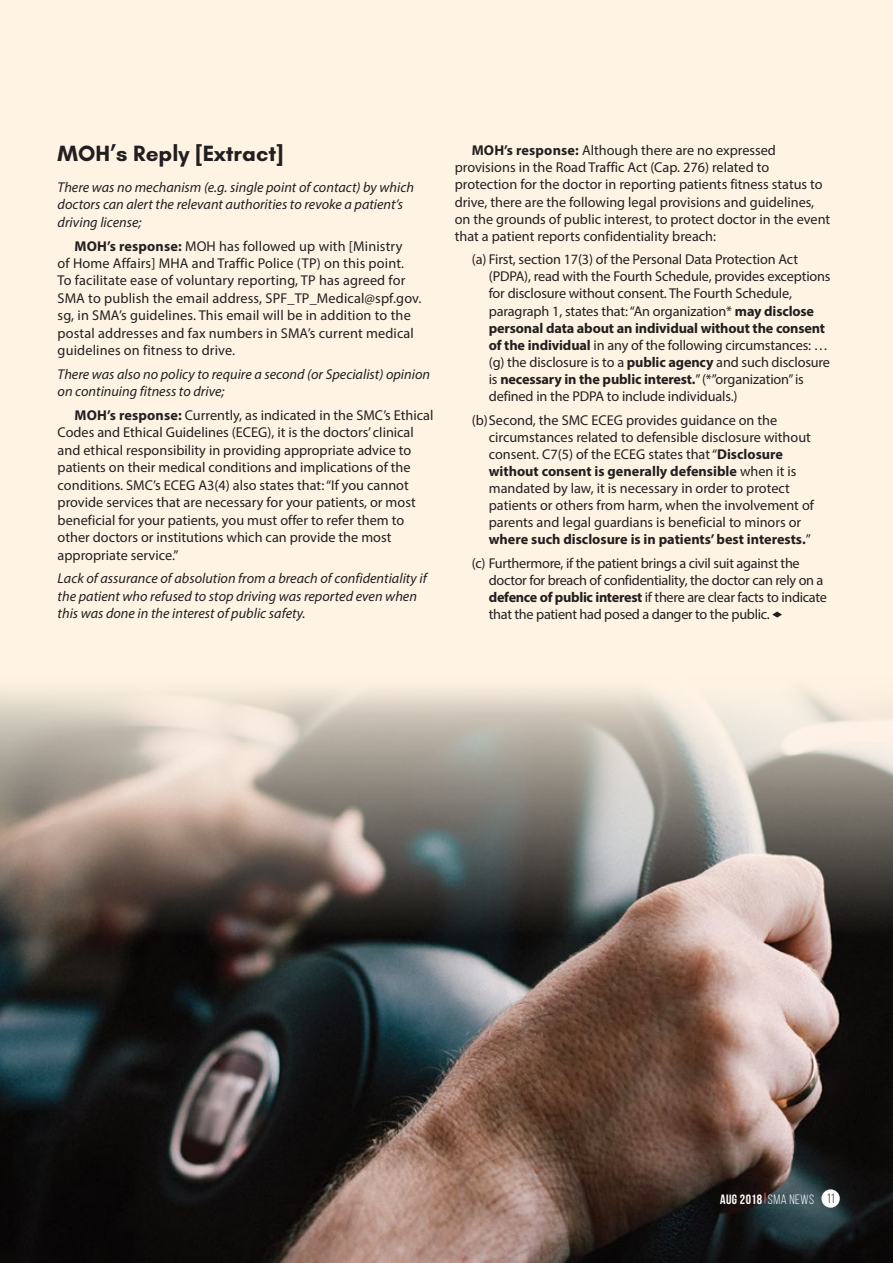
<style>
.page{position:relative;width:893px;height:1263px;background:#fff4e4}
.page>*{position:absolute;margin:0;border:0;box-sizing:border-box;transform-origin:0 0}
.t1{font:700 22.5px "Glacial Indifference";color:#231f20}
.t2{font:14.25px/17.1px "Myriad Pro";color:#231f20}
.t3{font:italic 14.25px/17.4px "Myriad Pro";color:#231f20}
.t4{font:14.25px/17.1px "Myriad Pro";letter-spacing:-.02em;color:#231f20}
.t5{font:13.5px "Bebas Neue";letter-spacing:.035em;color:#fff}
.s1{font-weight:700}
.s2{font-style:inherit}
.s3{color:#231f20}
</style>
<div class="page">
<img style="left:0;top:689px;width:893px;height:574px">
<svg style="left:772px;top:612px;width:10px;height:5px"></svg>
<div style="left:821px;top:1189px;width:19px;height:19px;background:#fff;border-radius:50%"></div>
<h1 class="t1" style="left:58px;top:140px;width:228px">MOH’s Reply [Extract]</h1>
<p class="t3" style="left:58px;top:178px;width:358px">There was no mechanism (e.g. single point of contact) by which doctors can alert the relevant authorities to revoke a patient’s driving license;</p>
<p class="t2" style="left:58px;top:237px;width:365px;text-indent:17px"><span class="s1">MOH’s response:</span> MOH has followed up with [Ministry<br>of Home Affairs] MHA and Traffic Police (TP) on this point.<br>To facilitate ease of voluntary reporting, TP has agreed for SMA to publish the email address, SPF_TP_Medical@spf.gov. sg, in SMA’s guidelines. This email will be in addition to the postal addresses and fax numbers in SMA’s current medical guidelines on fitness to drive.</p>
<p class="t3" style="left:58px;top:365px;width:374px">There was also no policy to require a second (or Specialist) opinion on continuing fitness to drive;</p>
<p class="t2" style="left:58px;top:406px;width:377px;text-indent:17px"><span class="s1">MOH’s response:</span> Currently, as indicated in the SMC’s Ethical Codes and Ethical Guidelines (ECEG), it is the doctors’ clinical and ethical responsibility in providing appropriate advice to patients on their medical conditions and implications of the conditions. SMC’s ECEG A3(4) also states that: “If you cannot provide services that are necessary for your patients, or most beneficial for your patients, you must offer to refer them to other doctors or institutions which can provide the most appropriate service.”</p>
<p class="t3" style="left:58px;top:570px;width:371px">Lack of assurance of absolution from a breach of confidentiality if the patient who refused to stop driving was reported even when this was done in the interest of public safety.</p>
<p class="t2" style="left:455px;top:142px;width:377px;text-indent:17px"><span class="s1">MOH’s response:</span> Although there are no expressed provisions in the Road Traffic Act (Cap. 276) related to protection for the doctor in reporting patients fitness status to drive, there are the following legal provisions and guidelines, on the grounds of public interest, to protect doctor in the event that a patient reports confidentiality breach:</p>
<p class="t2" style="left:489px;top:251px;width:343px;text-indent:-17px">(a) First, section 17(3) of the Personal Data Protection Act (PDPA), read with the Fourth Schedule, provides exceptions for disclosure without consent. The Fourth Schedule, paragraph 1, states that: “An organization* <span class="s1">may disclose personal data about an individual without the consent of the individual</span> in any of the following circumstances: … (g) the disclosure is to a <span class="s1">public agency</span> and such disclosure is <span class="s1">necessary in the public interest.</span>” (*”organization” is defined in the PDPA to include individuals.)</p>
<p class="t2" style="left:489px;top:411px;width:327px;text-indent:-17px">(b)Second, the SMC ECEG provides guidance on the circumstances related to defensible disclosure without consent. C7(5) of the ECEG states that “<span class="s1">Disclosure without consent is generally defensible</span> when it is mandated by law, it is necessary in order to protect patients or others from harm, when the involvement of parents and legal guardians is beneficial to minors or <span class="s1">where such disclosure is in patients’ best interests.</span>”</p>
<p class="t4" style="left:489px;top:554px;width:340px;text-indent:-17px">(c) Furthermore, if the patient brings a civil suit against the doctor for breach of confidentiality, the doctor can rely on a <span class="s1">defence of public interest</span> if there are clear facts to indicate that the patient had posed a danger to the public.</p>
<p class="t5" style="left:720px;top:1191px;width:116px">AUG 2018 <span class="s2">SMA NEWS</span> <span class="s3">11</span></p>
</div>
